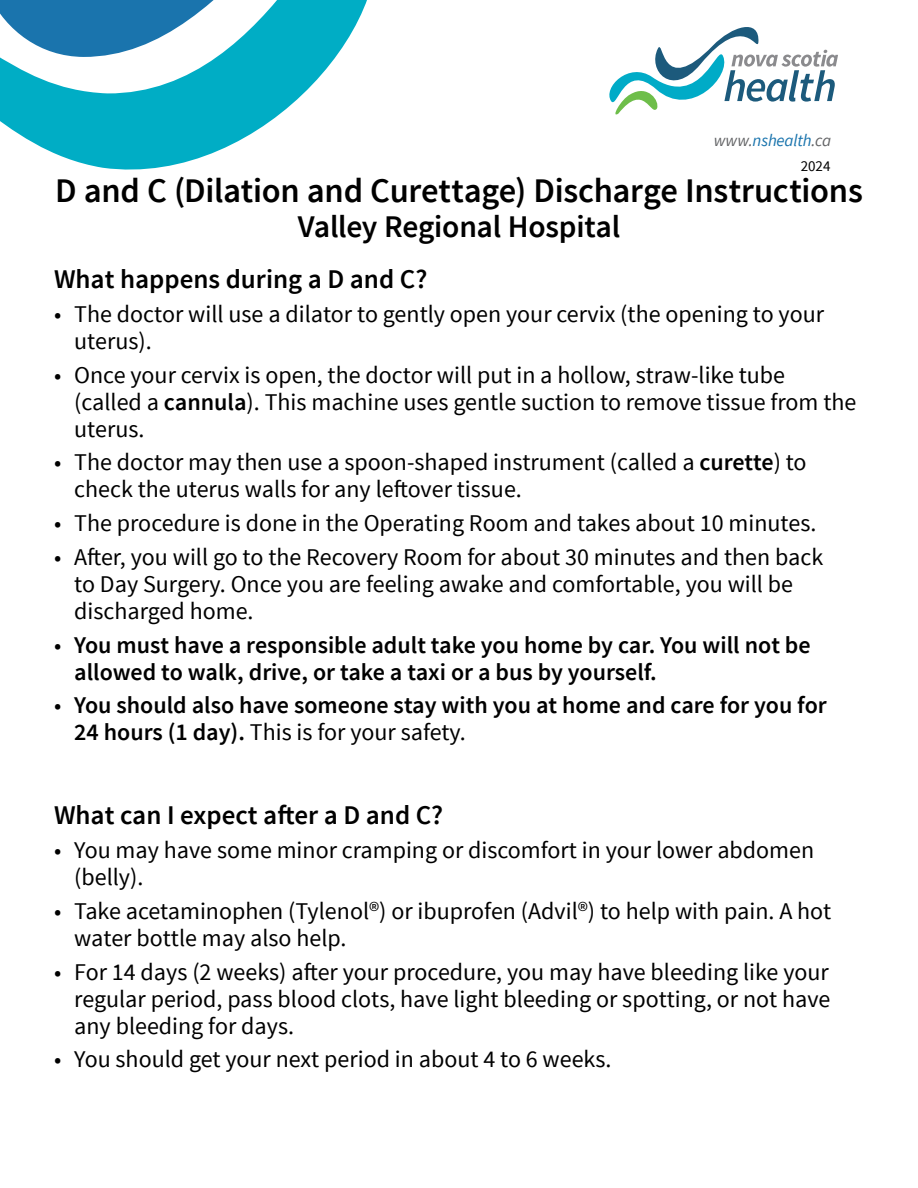
<style>
.page{position:relative;width:918px;height:1188px;background:#fff}
.page>*{position:absolute;margin:0;border:0;box-sizing:border-box;transform-origin:0 0}
.Pamphlet_Title{font:600 34.5px "Source Sans Pro";letter-spacing:-.005em;color:#000}
.Heading_-_centred{font:600 31.5px "Source Sans Pro";letter-spacing:-.01em;color:#000}
.Subheading__large{font:600 27px "Source Sans Pro";color:#000}
.t1{font:24px/27px "Source Sans Pro";color:#000}
.t2{font:600 24px/27px "Source Sans Pro";color:#000}
.t3{font:italic 16.95px "Source Sans Pro";letter-spacing:-.01em;color:#1a74ad}
.page{font:15px "Source Sans Pro";color:#000}
.s1{color:#636466}
.s2{font-weight:600}
.s3{font-weight:400}
</style>
<div class="page">
<svg style="left:609px;top:27px;width:229px;height:88px"></svg>
<svg style="left:0;top:0;width:367px;height:170px"></svg>
<p class="t3" style="left:714px;top:130px;width:119px"><span class="s1">www.</span>nshealth<span class="s1">.ca</span></p>
<p class="Pamphlet_Title" style="left:55px;top:169px;width:809px">D and C (Dilation and Curettage) Discharge Instructions</p>
<p class="Heading_-_centred" style="left:298px;top:206px;width:324px">Valley Regional Hospital</p>
<p class="Subheading__large" style="left:54px;top:262px;width:375px">What happens during a D and C?</p>
<p class="t1" style="left:74px;top:301px;width:751px;text-indent:-20px">• The doctor will use a dilator to gently open your cervix (the opening to your uterus).</p>
<p class="t1" style="left:74px;top:362px;width:784px;text-indent:-20px">• Once your cervix is open, the doctor will put in a hollow, straw-like tube (called a <span class="s2">cannula</span>). This machine uses gentle suction to remove tissue from the uterus.</p>
<p class="t1" style="left:74px;top:449px;width:734px;text-indent:-20px">• The doctor may then use a spoon-shaped instrument (called a <span class="s2">curette</span>) to check the uterus walls for any leftover tissue.</p>
<p class="t1" style="left:54px;top:510px;width:764px">• The procedure is done in the Operating Room and takes about 10 minutes.</p>
<p class="t1" style="left:74px;top:544px;width:750px;text-indent:-20px">• After, you will go to the Recovery Room for about 30 minutes and then back to Day Surgery. Once you are feeling awake and comfortable, you will be discharged home.</p>
<p class="t2" style="left:74px;top:632px;width:738px;text-indent:-20px"><span class="s3">•</span> You must have a responsible adult take you home by car. You will not be allowed to walk, drive, or take a taxi or a bus by yourself.</p>
<p class="t2" style="left:74px;top:693px;width:754px;text-indent:-20px"><span class="s3">•</span> You should also have someone stay with you at home and care for you for<br>24 hours (1 day). <span class="s3">This is for your safety.</span></p>
<p class="page" style="left:801px;top:157px;width:31px">2024</p>
<p class="Subheading__large" style="left:54px;top:798px;width:391px">What can I expect after a D and C?</p>
<p class="t1" style="left:74px;top:837px;width:741px;text-indent:-20px">• You may have some minor cramping or discomfort in your lower abdomen (belly).</p>
<p class="t1" style="left:74px;top:898px;width:759px;text-indent:-20px">• Take acetaminophen (Tylenol®) or ibuprofen (Advil®) to help with pain. A hot water bottle may also help.</p>
<p class="t1" style="left:74px;top:959px;width:758px;text-align:justify;text-indent:-20px">• For 14 days (2 weeks) after your procedure, you may have bleeding like your regular period, pass blood clots, have light bleeding or spotting, or not have any bleeding for days.</p>
<p class="t1" style="left:54px;top:1046px;width:559px">• You should get your next period in about 4 to 6 weeks.</p>
</div>
